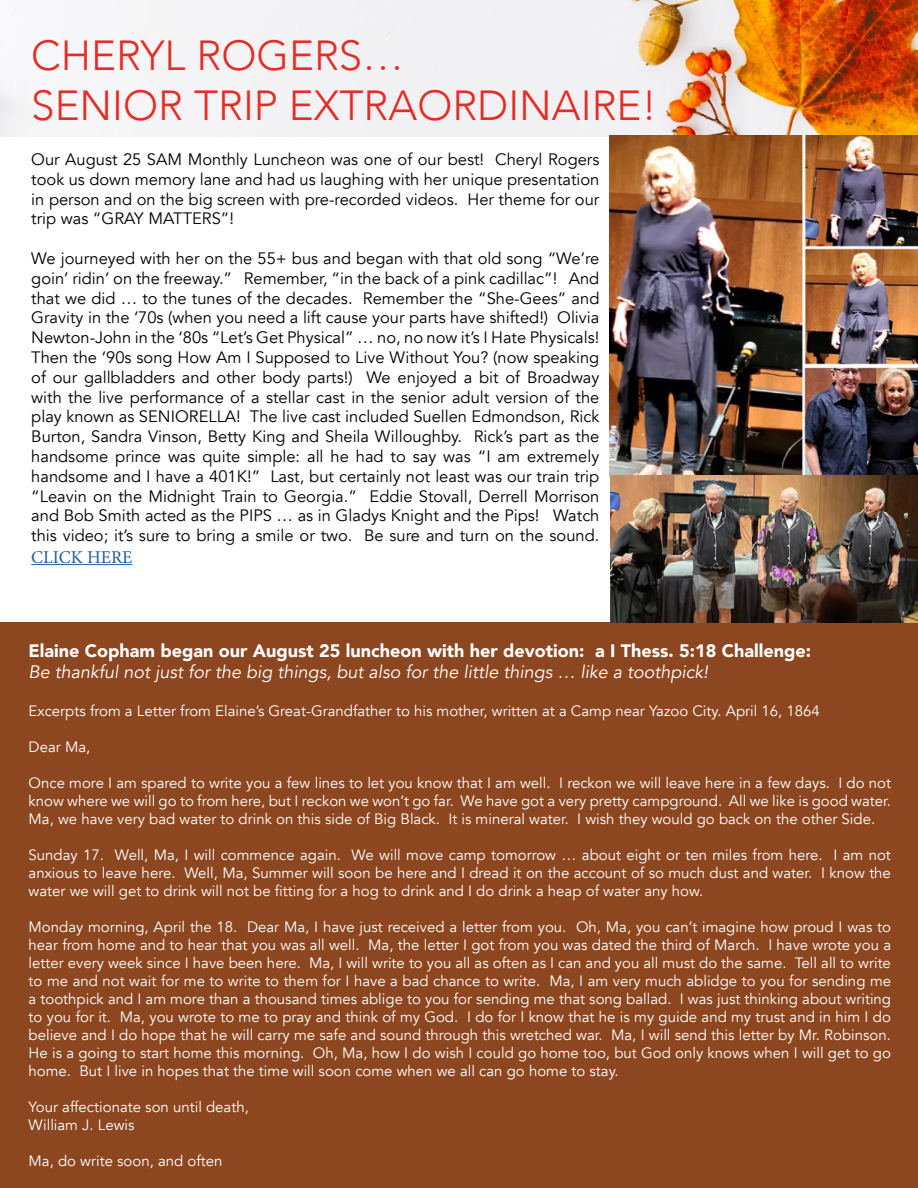
<style>
.page{position:relative;width:918px;height:1188px;background:#fff}
.page>*{position:absolute;margin:0;border:0;box-sizing:border-box;transform-origin:0 0}
.t1{font:300 42px/50.4px "Avenir";color:#e52c25}
.t2{font:900 18px "Avenir";color:#fff}
.t3{font:italic 18px "Avenir";color:#fff}
.t4{font:18px "Minion Pro";color:#215e9e}
.t5{font:16.5px/19.8px "Avenir";color:#000;text-align:justify}
.t6{font:15px/18px "Avenir";color:#fff;text-align:justify}
</style>
<div class="page">
<div style="left:0;top:622px;width:918px;height:566px;background:#8c4620"></div>
<img style="left:0;top:0;width:918px;height:136px">
<hr style="left:31px;top:564px;width:101px;height:1px;background:#215e9e">
<img style="left:609px;top:136px;width:309px;height:342px">
<img style="left:610px;top:475px;width:308px;height:147px">
<h1 class="t1" style="left:31px;top:30px;width:627px">CHERYL ROGERS…<br>SENIOR TRIP EXTRAORDINAIRE!</h1>
<p class="t5" style="left:31px;top:150px;width:570px">Our August 25 SAM Monthly Luncheon was one of our best! Cheryl Rogers took us down memory lane and had us laughing with her unique presentation in person and on the big screen with pre-recorded videos. Her theme for our trip was “GRAY MATTERS”!</p>
<p class="t5" style="left:31px;top:249px;width:570px">We journeyed with her on the 55+ bus and began with that old song “We’re goin’ ridin’ on the freeway.” Remember, “in the back of a pink cadillac”! And that we did … to the tunes of the decades. Remember the “She-Gees” and Gravity in the ‘70s (when you need a lift cause your parts have shifted!) Olivia Newton-John in the ‘80s “Let’s Get Physical” … no, no now it’s I Hate Physicals!<br>Then the ‘90s song How Am I Supposed to Live Without You? (now speaking of our gallbladders and other body parts!) We enjoyed a bit of Broadway with the live performance of a stellar cast in the senior adult version of the play known as SENIORELLA! The live cast included Suellen Edmondson, Rick Burton, Sandra Vinson, Betty King and Sheila Willoughby. Rick’s part as the handsome prince was quite simple: all he had to say was “I am extremely handsome and I have a 401K!” Last, but certainly not least was our train trip “Leavin on the Midnight Train to Georgia.” Eddie Stovall, Derrell Morrison and Bob Smith acted as the PIPS … as in Gladys Knight and the Pips! Watch this video; it’s sure to bring a smile or two. Be sure and turn on the sound.</p>
<p class="t4" style="left:31px;top:545px;width:103px">CLICK HERE</p>
<p class="t2" style="left:29px;top:635px;width:784px">Elaine Copham began our August 25 luncheon with her devotion: a I Thess. 5:18 Challenge:</p>
<p class="t3" style="left:29px;top:661px;width:681px">Be thankful not just for the big things, but also for the little things … like a toothpick!</p>
<p class="t6" style="left:29px;top:702px;width:793px">Excerpts from a Letter from Elaine’s Great-Grandfather to his mother, written at a Camp near Yazoo City. April 16, 1864</p>
<p class="t6" style="left:29px;top:738px;width:63px">Dear Ma,</p>
<p class="t6" style="left:29px;top:774px;width:864px">Once more I am spared to write you a few lines to let you know that I am well. I reckon we will leave here in a few days. I do not know where we will go to from here, but I reckon we won’t go far. We have got a very pretty campground. All we like is good water.<br>Ma, we have very bad water to drink on this side of Big Black. It is mineral water. I wish they would go back on the other Side.</p>
<p class="t6" style="left:29px;top:846px;width:864px">Sunday 17. Well, Ma, I will commence again. We will move camp tomorrow … about eight or ten miles from here. I am not anxious to leave here. Well, Ma, Summer will soon be here and I dread it on the account of so much dust and water. I know the water we will get to drink will not be fitting for a hog to drink and I do drink a heap of water any how.</p>
<p class="t6" style="left:29px;top:918px;width:864px">Monday morning, April the 18. Dear Ma, I have just received a letter from you. Oh, Ma, you can’t imagine how proud I was to hear from home and to hear that you was all well. Ma, the letter I got from you was dated the third of March. I have wrote you a letter every week since I have been here. Ma, I will write to you all as often as I can and you all must do the same. Tell all to write to me and not wait for me to write to them for I have a bad chance to write. Ma, I am very much ablidge to you for sending me a toothpick and I am more than a thousand times ablige to you for sending me that song ballad. I was just thinking about writing to you for it. Ma, you wrote to me to pray and think of my God. I do for I know that he is my guide and my trust and in him I do believe and I do hope that he will carry me safe and sound through this wretched war. Ma, I will send this letter by Mr. Robinson.<br>He is a going to start home this morning. Oh, Ma, how I do wish I could go home too, but God only knows when I will get to go home. But I live in hopes that the time will soon come when we all can go home to stay.</p>
<p class="t6" style="left:29px;top:1098px;width:222px">Your affectionate son until death,<br>William J. Lewis</p>
<p class="t6" style="left:29px;top:1152px;width:195px">Ma, do write soon, and often</p>
</div>
